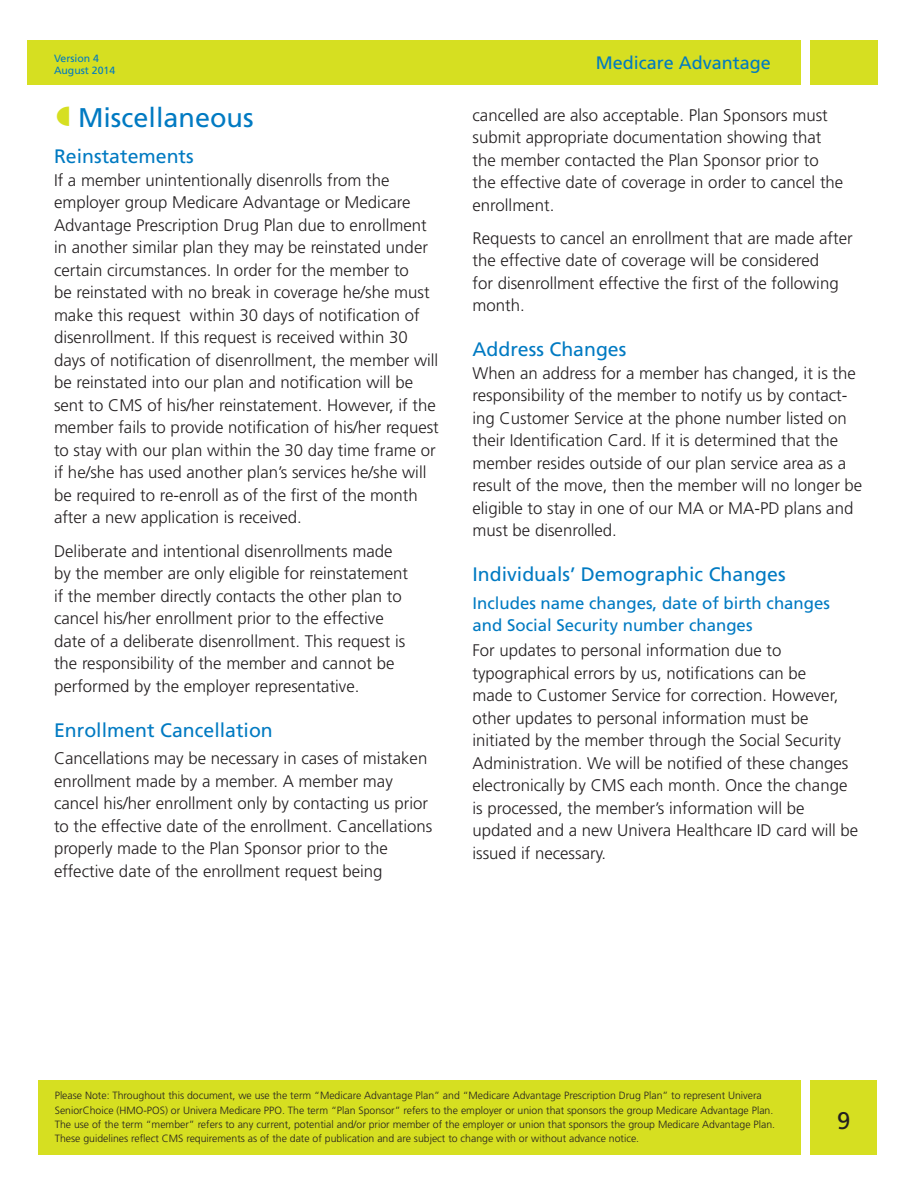
<style>
.page{position:relative;width:918px;height:1188px;background:#fff}
.page>*{position:absolute;margin:0;border:0;box-sizing:border-box;transform-origin:0 0}
.t1{font:27px "Frutiger";color:#007ac2}
.t2{font:24px "Frutiger";color:#231f20}
.subhead_2{font:19.5px "Frutiger";color:#007ac2}
.t3{font:18px "Frutiger";color:#007ac2}
.t4{font:300 16.8px/22.5px "Frutiger";color:#231f20}
.t5{font:16.8px/22.5px "Frutiger";color:#007ac2}
.t6{font:300 10.5px/14.2px "Frutiger";color:#231f20}
.subhead_1{font:10.5px "Frutiger";color:#007ac2}
</style>
<div class="page">
<div style="left:38px;top:1080px;width:839px;height:75px;background:#d6df21"></div>
<div style="left:801px;top:1071px;width:9px;height:99px;background:#fff"></div>
<div style="left:27px;top:40px;width:851px;height:45px;background:#d6df21"></div>
<div style="left:801px;top:10px;width:9px;height:100px;background:#fff"></div>
<p class="subhead_1" style="left:54px;top:52px;width:47px">Version 4</p>
<p class="subhead_1" style="left:54px;top:64px;width:63px">August 2014</p>
<p class="t1" style="left:78px;top:102px;width:177px">Miscellaneous</p>
<p class="subhead_2" style="left:54px;top:145px;width:141px">Reinstatements</p>
<p class="t4" style="left:54px;top:169px;width:386px">If a member unintentionally disenrolls from the employer group Medicare Advantage or Medicare Advantage Prescription Drug Plan due to enrollment in another similar plan they may be reinstated under certain circumstances. In order for the member to<br>be reinstated with no break in coverage he/she must make this request within 30 days of notification of disenrollment. If this request is received within 30 days of notification of disenrollment, the member will be reinstated into our plan and notification will be sent to CMS of his/her reinstatement. However, if the member fails to provide notification of his/her request to stay with our plan within the 30 day time frame or if he/she has used another plan’s services he/she will be required to re-enroll as of the first of the month after a new application is received.</p>
<p class="t4" style="left:54px;top:540px;width:356px">Deliberate and intentional disenrollments made by the member are only eligible for reinstatement if the member directly contacts the other plan to cancel his/her enrollment prior to the effective date of a deliberate disenrollment. This request is the responsibility of the member and cannot be performed by the employer representative.</p>
<p class="subhead_2" style="left:54px;top:718px;width:220px">Enrollment Cancellation</p>
<p class="t4" style="left:54px;top:748px;width:380px">Cancellations may be necessary in cases of mistaken enrollment made by a member. A member may cancel his/her enrollment only by contacting us prior to the effective date of the enrollment. Cancellations properly made to the Plan Sponsor prior to the effective date of the enrollment request being</p>
<p class="t3" style="left:596px;top:52px;width:177px">Medicare Advantage</p>
<p class="t4" style="left:473px;top:104px;width:372px">cancelled are also acceptable. Plan Sponsors must submit appropriate documentation showing that the member contacted the Plan Sponsor prior to the effective date of coverage in order to cancel the enrollment.</p>
<p class="t4" style="left:473px;top:227px;width:382px">Requests to cancel an enrollment that are made after the effective date of coverage will be considered<br>for disenrollment effective the first of the following month.</p>
<p class="subhead_2" style="left:472px;top:338px;width:155px">Address Changes</p>
<p class="t4" style="left:472px;top:362px;width:391px">When an address for a member has changed, it is the responsibility of the member to notify us by contact&shy;ing Customer Service at the phone number listed on their Identification Card. If it is determined that the member resides outside of our plan service area as a result of the move, then the member will no longer be eligible to stay in one of our MA or MA-PD plans and must be disenrolled.</p>
<p class="subhead_2" style="left:472px;top:563px;width:315px">Individuals’ Demographic Changes</p>
<p class="t5" style="left:472px;top:592px;width:359px">Includes name changes, date of birth changes and Social Security number changes</p>
<p class="t4" style="left:472px;top:639px;width:387px">For updates to personal information due to typographical errors by us, notifications can be<br>made to Customer Service for correction. However, other updates to personal information must be initiated by the member through the Social Security Administration. We will be notified of these changes electronically by CMS each month. Once the change is processed, the member’s information will be updated and a new Univera Healthcare ID card will be issued if necessary.</p>
<p class="t6" style="left:55px;top:1089px;width:722px">Please Note: Throughout this document, we use the term “Medicare Advantage Plan” and “Medicare Advantage Prescription Drug Plan” to represent Univera<br>SeniorChoice (HMO-POS) or Univera Medicare PPO. The term “Plan Sponsor” refers to the employer or union that sponsors the group Medicare Advantage Plan.<br>The use of the term “member” refers to any current, potential and/or prior member of the employer or union that sponsors the group Medicare Advantage Plan.</p>
<p class="t6" style="left:55px;top:1132px;width:586px">These guidelines reflect CMS requirements as of the date of publication and are subject to change with or without advance notice.</p>
<p class="t2" style="left:837px;top:1107px;width:15px">9</p>
</div>
